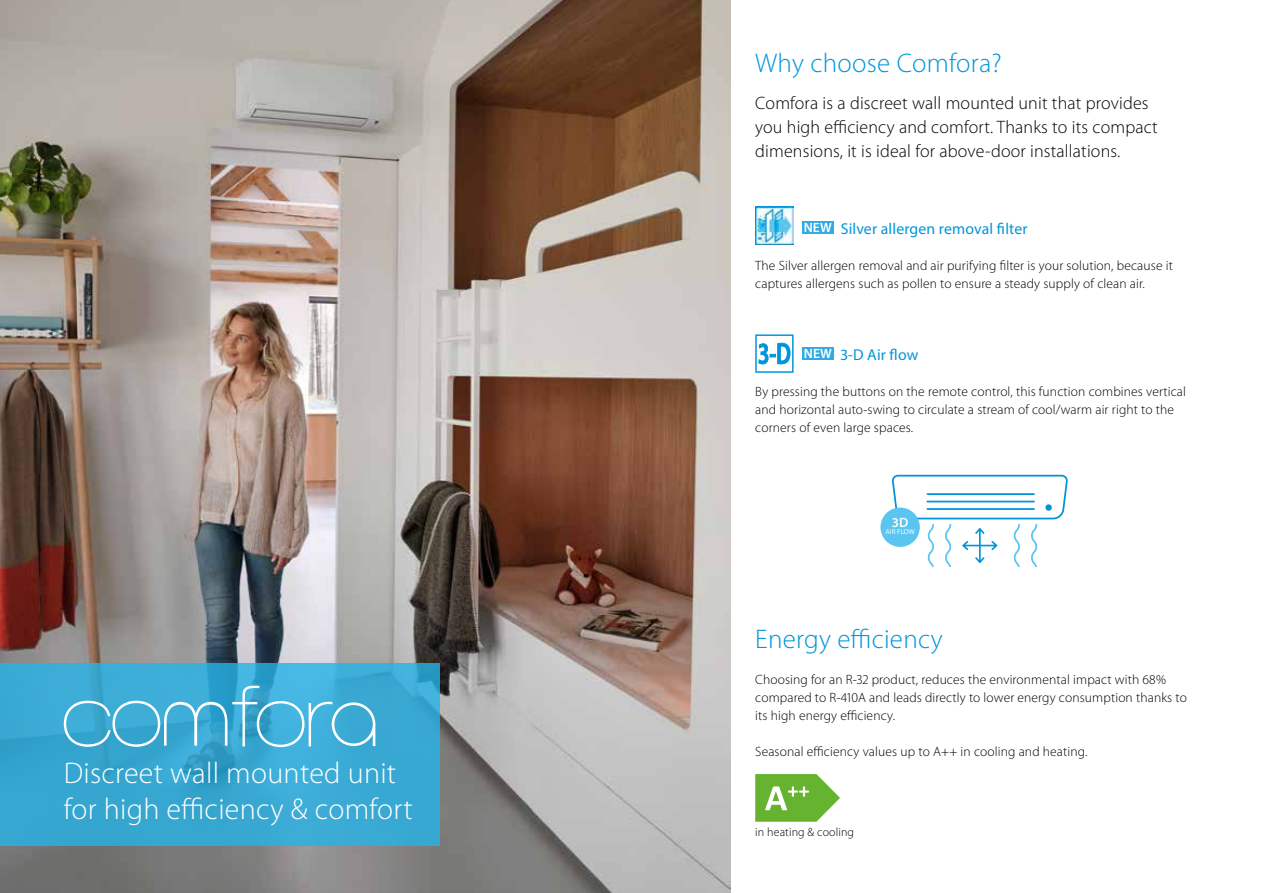
<style>
.page{position:relative;width:1263px;height:893px;background:#fff}
.page>*{position:absolute;margin:0;border:0;box-sizing:border-box;transform-origin:0 0}
.t1{font:300 30px/36px "Myriad Pro";letter-spacing:.01em;color:#fff}
.t2{font:300 27px "Myriad Pro";letter-spacing:.01em;color:#0095db}
.t3{font:300 18px/24px "Myriad Pro";letter-spacing:.01em;color:#000}
.t4{font:15.75px "Myriad Pro";letter-spacing:.01em;color:#0095db}
.t5{font:300 13.5px/18px "Myriad Pro";letter-spacing:.01em;color:#000}
.t6{font:600 13.5px "Myriad Pro";color:#fff}
.t7{font:300 12px "Myriad Pro";letter-spacing:.01em;color:#000}
.t8{font:7.05px "Myriad Pro";letter-spacing:.01em;color:#fff}
.s1{font-weight:600;font-size:13.5px;color:#fff}
</style>
<div class="page">
<svg style="left:755px;top:334px;width:38px;height:39px"></svg>
<div style="left:802px;top:347px;width:32px;height:13px;background:#33aae2"></div>
<div style="left:880px;top:508px;width:40px;height:39px;background:#5bc5f2;border-radius:50%"></div>
<svg style="left:891px;top:474px;width:176px;height:92px"></svg>
<img style="left:755px;top:206px;width:38px;height:39px">
<div style="left:802px;top:221px;width:32px;height:13px;background:#33aae2"></div>
<img style="left:0;top:0;width:730px;height:893px">
<svg style="left:0;top:663px;width:440px;height:183px;background:#37a8d2"></svg>
<svg style="left:64px;top:686px;width:311px;height:61px;background:#51b4d9"></svg>
<svg style="left:755px;top:774px;width:85px;height:48px"></svg>
<h1 class="t1" style="left:64px;top:756px;width:350px">Discreet wall mounted unit for high efficiency &amp; comfort</h1>
<h2 class="t2" style="left:755px;top:48px;width:248px">Why choose Comfora?</h2>
<h3 class="t3" style="left:755px;top:91px;width:404px">Comfora is a discreet wall mounted unit that provides you high efficiency and comfort. Thanks to its compact dimensions, it is ideal for above-door installations.</h3>
<p class="t4" style="left:804px;top:219px;width:226px"><span class="s1">NEW</span> Silver allergen removal filter</p>
<p class="t5" style="left:755px;top:257px;width:419px">The Silver allergen removal and air purifying filter is your solution, because it captures allergens such as pollen to ensure a steady supply of clean air.</p>
<p class="t4" style="left:804px;top:345px;width:116px"><span class="s1">NEW</span> 3-D Air flow</p>
<p class="t5" style="left:755px;top:383px;width:432px">By pressing the buttons on the remote control, this function combines vertical and horizontal auto-swing to circulate a stream of cool/warm air right to the corners of even large spaces.</p>
<p class="t6" style="left:892px;top:515px;width:18px">3D</p>
<p class="t8" style="left:885px;top:528px;width:31px">AIR FLOW</p>
<h2 class="t2" style="left:755px;top:624px;width:189px">Energy efficiency</h2>
<p class="t5" style="left:755px;top:671px;width:433px">Choosing for an R-32 product, reduces the environmental impact with 68% compared to R-410A and leads directly to lower energy consumption thanks to its high energy efficiency.</p>
<p class="t5" style="left:755px;top:743px;width:334px">Seasonal efficiency values up to A++ in cooling and heating.</p>
<p class="t7" style="left:755px;top:825px;width:100px">in heating &amp; cooling</p>
</div>
